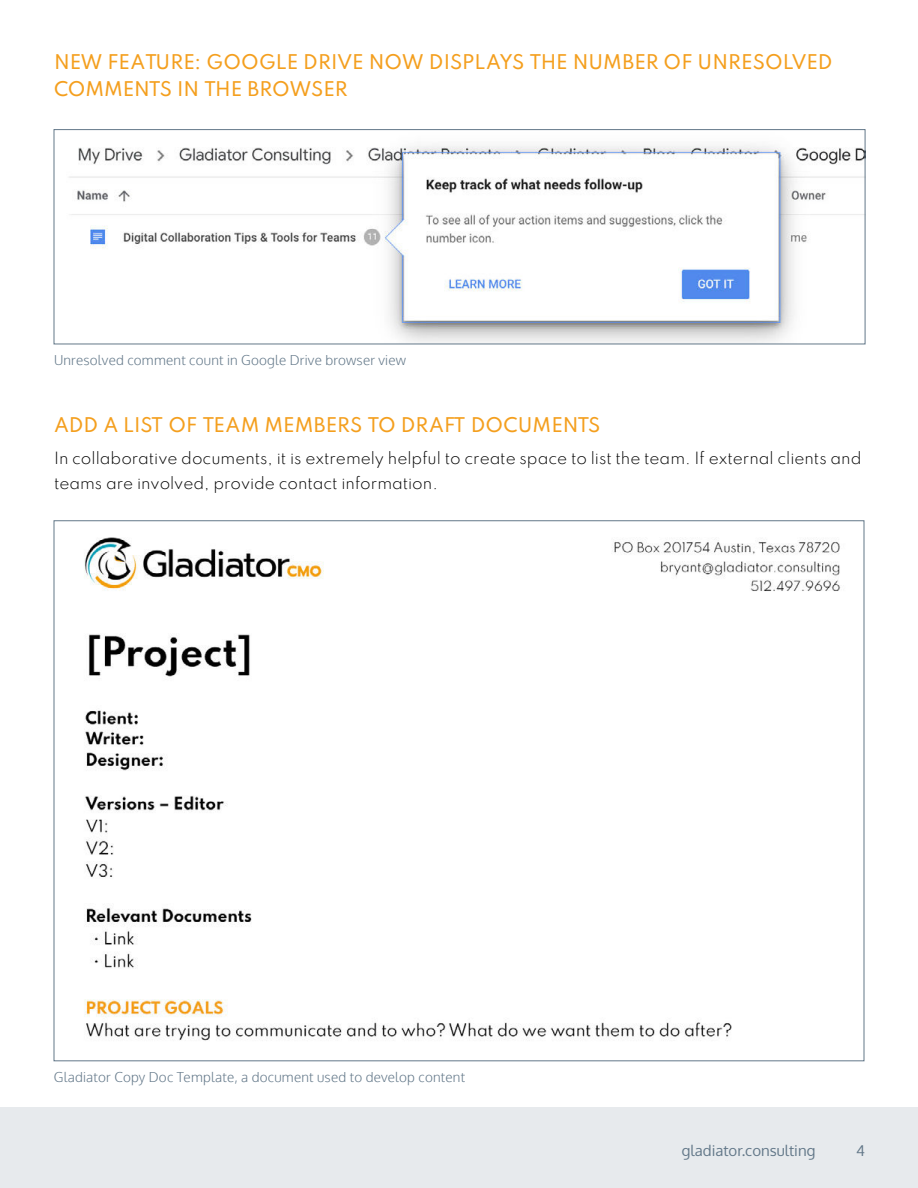
<style>
.page{position:relative;width:918px;height:1188px;background:#fff}
.page>*{position:absolute;margin:0;border:0;box-sizing:border-box;transform-origin:0 0}
.t1{font:100 18px/27px "Spartan";color:#f49f1e}
.t2{font:100 15px/24.8px "Spartan";color:#000}
.t3{font:15px "Oxygen";color:#637889}
.t4{font:300 13.5px "Oxygen";letter-spacing:.015em;color:#637889}
</style>
<div class="page">
<div style="left:0;top:1107px;width:918px;height:81px;background:#e7eaed"></div>
<img style="left:69px;top:145px;width:794px;height:197px">
<div style="left:54px;top:129px;width:811px;height:215px;border:1px solid #637889"></div>
<img style="left:84px;top:537px;width:757px;height:504px">
<p class="t1" style="left:54px;top:49px;width:780px">NEW FEATURE: GOOGLE DRIVE NOW DISPLAYS THE NUMBER OF UNRESOLVED<br>COMMENTS IN THE BROWSER</p>
<p class="t4" style="left:54px;top:354px;width:354px">Unresolved comment count in Google Drive browser view</p>
<p class="t1" style="left:54px;top:412px;width:548px">ADD A LIST OF TEAM MEMBERS TO DRAFT DOCUMENTS</p>
<p class="t2" style="left:54px;top:445px;width:809px">In collaborative documents, it is extremely helpful to create space to list the team. If external clients and teams are involved, provide contact information.</p>
<p class="t4" style="left:54px;top:1071px;width:413px">Gladiator Copy Doc Template, a document used to develop content</p>
<p class="t3" style="left:682px;top:1145px;width:135px">gladiator.consulting</p>
<p class="t3" style="left:856px;top:1145px;width:10px">4</p>
</div>
